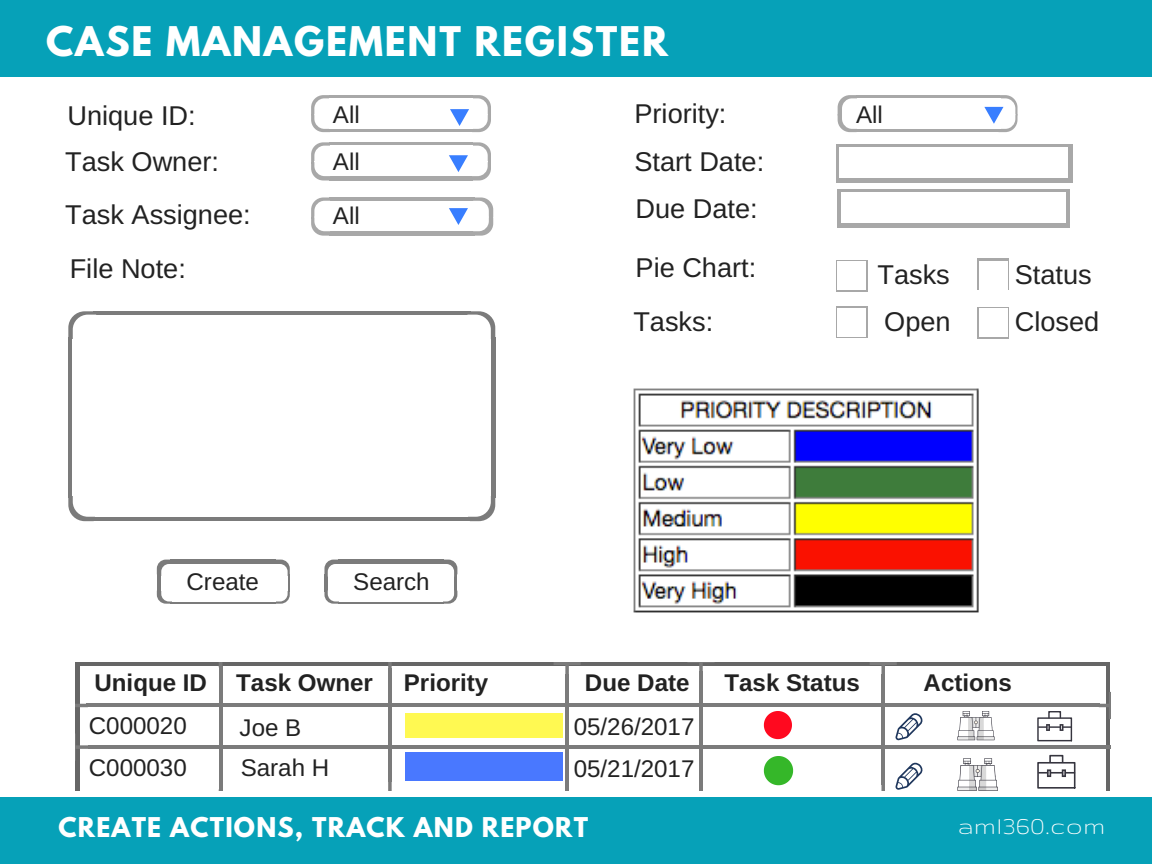
<style>
.page{position:relative;width:1152px;height:864px;background:#fff}
.page>*{position:absolute;margin:0;border:0;box-sizing:border-box;transform-origin:0 0}
.t1{font:700 36.3px "League Spartan";letter-spacing:.05em;color:#fff}
.t2{font:27.15px/54px "Arimo";color:#222}
.t3{font:27.15px "Gruppo";letter-spacing:.03em;color:#fff}
.t4{font:24.15px/42.8px "Arimo";color:#222}
.t5{font:700 24.15px "Arimo";color:#222}
.t6{font:700 24.15px "League Spartan";letter-spacing:.05em;color:#fff}
</style>
<div class="page">
<div style="left:0;top:0;width:1152px;height:76px;background:#009fb7"></div>
<div style="left:329px;top:95px;width:144px;height:20px;background:#a8a8a8"></div>
<div style="left:329px;top:114px;width:144px;height:18px;background:#a8a8a8"></div>
<div style="left:329px;top:98px;width:144px;height:17px;background:#fff"></div>
<div style="left:329px;top:114px;width:144px;height:15px;background:#fff"></div>
<svg style="left:311px;top:95px;width:18px;height:37px"></svg>
<svg style="left:330px;top:142px;width:119px;height:3px"></svg>
<div style="left:329px;top:163px;width:144px;height:18px;background:#a8a8a8"></div>
<div style="left:330px;top:197px;width:145px;height:21px;background:#a8a8a8"></div>
<div style="left:330px;top:218px;width:145px;height:18px;background:#a8a8a8"></div>
<div style="left:330px;top:161px;width:143px;height:15px;background:#fff"></div>
<svg style="left:311px;top:142px;width:19px;height:39px"></svg>
<div style="left:330px;top:201px;width:144px;height:17px;background:#fff"></div>
<div style="left:330px;top:217px;width:144px;height:14px;background:#fff"></div>
<svg style="left:311px;top:197px;width:19px;height:39px"></svg>
<svg style="left:449px;top:197px;width:44px;height:39px"></svg>
<svg style="left:449px;top:142px;width:42px;height:39px"></svg>
<svg style="left:450px;top:95px;width:41px;height:37px"></svg>
<div style="left:836px;top:144px;width:236px;height:38px;background:#a8a8a8"></div>
<div style="left:837px;top:189px;width:233px;height:38px;background:#a8a8a8"></div>
<div style="left:839px;top:147px;width:229px;height:31px;background:#fff"></div>
<div style="left:842px;top:192px;width:224px;height:31px;background:#fff"></div>
<svg style="left:836px;top:306px;width:31px;height:31px"></svg>
<div style="left:837px;top:308px;width:28px;height:28px;background:#fff"></div>
<div style="left:75px;top:662px;width:1035px;height:129px;background:#666"></div>
<div style="left:80px;top:666px;width:1026px;height:127px;background:#fff"></div>
<hr style="left:881px;top:674px;width:4px;height:110px;background:#7b7b7b">
<svg style="left:870px;top:662px;width:27px;height:12px"></svg>
<hr style="left:87px;top:704px;width:1013px;height:3px;background:#7b7b7b">
<svg style="left:1099px;top:692px;width:12px;height:27px"></svg>
<svg style="left:75px;top:703px;width:13px;height:5px"></svg>
<hr style="left:88px;top:745px;width:1027px;height:4px;background:#7b7b7b">
<svg style="left:75px;top:734px;width:13px;height:26px"></svg>
<hr style="left:219px;top:666px;width:3px;height:125px;background:#7b7b7b">
<svg style="left:218px;top:662px;width:5px;height:5px"></svg>
<hr style="left:388px;top:668px;width:4px;height:113px;background:#7b7b7b">
<svg style="left:388px;top:662px;width:4px;height:6px"></svg>
<svg style="left:388px;top:781px;width:4px;height:10px"></svg>
<hr style="left:565px;top:674px;width:4px;height:119px;background:#7b7b7b">
<svg style="left:554px;top:662px;width:27px;height:12px"></svg>
<hr style="left:699px;top:672px;width:4px;height:119px;background:#7b7b7b">
<svg style="left:688px;top:662px;width:26px;height:10px"></svg>
<div style="left:405px;top:713px;width:157px;height:25px;background:#fff952"></div>
<div style="left:405px;top:753px;width:157px;height:28px;background:#4978ff"></div>
<div style="left:1111px;top:648px;width:41px;height:166px;background:#fff"></div>
<svg style="left:56px;top:791px;width:1068px;height:7px"></svg>
<div style="left:0;top:798px;width:1152px;height:66px;background:#009fb7"></div>
<svg style="left:896px;top:713px;width:26px;height:27px"></svg>
<hr style="left:957px;top:737px;width:18px;height:3px;background:#36353f">
<svg style="left:958px;top:711px;width:36px;height:29px"></svg>
<svg style="left:1037px;top:711px;width:35px;height:30px"></svg>
<svg style="left:1037px;top:755px;width:38px;height:34px"></svg>
<hr style="left:957px;top:787px;width:20px;height:4px;background:#8b8b91">
<svg style="left:958px;top:758px;width:40px;height:33px"></svg>
<svg style="left:870px;top:763px;width:52px;height:35px"></svg>
<div style="left:470px;top:338px;width:25px;height:160px;background:#7b7b7b"></div>
<div style="left:93px;top:311px;width:378px;height:27px;background:#7b7b7b"></div>
<svg style="left:68px;top:339px;width:4px;height:156px"></svg>
<div style="left:93px;top:497px;width:378px;height:24px;background:#7b7b7b"></div>
<svg style="left:467px;top:311px;width:28px;height:28px"></svg>
<div style="left:467px;top:339px;width:24px;height:157px;background:#fff"></div>
<div style="left:95px;top:315px;width:373px;height:24px;background:#fff"></div>
<svg style="left:68px;top:311px;width:28px;height:28px"></svg>
<div style="left:95px;top:495px;width:373px;height:22px;background:#fff"></div>
<svg style="left:68px;top:495px;width:27px;height:26px"></svg>
<svg style="left:468px;top:496px;width:27px;height:25px"></svg>
<div style="left:856px;top:95px;width:143px;height:20px;background:#a8a8a8"></div>
<div style="left:856px;top:114px;width:143px;height:18px;background:#a8a8a8"></div>
<div style="left:857px;top:98px;width:143px;height:17px;background:#fff"></div>
<div style="left:857px;top:114px;width:143px;height:15px;background:#fff"></div>
<svg style="left:838px;top:95px;width:19px;height:37px"></svg>
<svg style="left:984px;top:95px;width:34px;height:37px"></svg>
<svg style="left:978px;top:259px;width:31px;height:31px"></svg>
<div style="left:980px;top:261px;width:28px;height:28px;background:#fff"></div>
<svg style="left:978px;top:307px;width:31px;height:32px"></svg>
<div style="left:980px;top:308px;width:28px;height:28px;background:#fff"></div>
<div style="left:276px;top:574px;width:14px;height:17px;background:#7b7b7b"></div>
<div style="left:170px;top:560px;width:106px;height:14px;background:#7b7b7b"></div>
<div style="left:157px;top:574px;width:14px;height:17px;background:#7b7b7b"></div>
<svg style="left:173px;top:602px;width:103px;height:2px"></svg>
<div style="left:443px;top:574px;width:14px;height:17px;background:#7b7b7b"></div>
<div style="left:338px;top:560px;width:106px;height:14px;background:#7b7b7b"></div>
<div style="left:324px;top:574px;width:14px;height:17px;background:#7b7b7b"></div>
<svg style="left:340px;top:602px;width:102px;height:2px"></svg>
<svg style="left:443px;top:560px;width:14px;height:16px"></svg>
<div style="left:442px;top:576px;width:12px;height:15px;background:#fff"></div>
<div style="left:339px;top:564px;width:104px;height:13px;background:#fff"></div>
<svg style="left:324px;top:560px;width:15px;height:17px"></svg>
<div style="left:328px;top:576px;width:12px;height:15px;background:#fff"></div>
<svg style="left:324px;top:590px;width:16px;height:14px"></svg>
<svg style="left:442px;top:591px;width:15px;height:13px"></svg>
<svg style="left:276px;top:560px;width:14px;height:16px"></svg>
<div style="left:276px;top:576px;width:12px;height:15px;background:#fff"></div>
<div style="left:173px;top:564px;width:103px;height:13px;background:#fff"></div>
<svg style="left:157px;top:560px;width:16px;height:16px"></svg>
<div style="left:161px;top:576px;width:12px;height:15px;background:#fff"></div>
<svg style="left:157px;top:591px;width:16px;height:13px"></svg>
<svg style="left:276px;top:591px;width:14px;height:13px"></svg>
<svg style="left:764px;top:711px;width:28px;height:28px"></svg>
<svg style="left:764px;top:756px;width:29px;height:29px"></svg>
<img style="left:633px;top:388px;width:346px;height:225px">
<h1 class="t1" style="left:46px;top:24px;width:623px">CASE MANAGEMENT REGISTER</h1>
<p class="t2" style="left:65px;top:92px;width:155px;line-height:46.2px">Unique ID:<br>Task Owner:</p>
<p class="t2" style="left:65px;top:187px;width:187px">Task Assignee:<br>File Note:</p>
<p class="t4" style="left:333px;top:91px;width:28px;line-height:47.2px">All<br>All</p>
<p class="t4" style="left:333px;top:194px;width:28px">All</p>
<p class="t4" style="left:187px;top:560px;width:74px">Create</p>
<p class="t4" style="left:353px;top:560px;width:78px">Search</p>
<p class="t2" style="left:634px;top:89px;width:131px;line-height:47.8px">Priority:<br>Start Date:<br>Due Date:</p>
<p class="t2" style="left:633px;top:240px;width:124px">Pie Chart:<br>Tasks:</p>
<p class="t4" style="left:856px;top:93px;width:28px">All</p>
<p class="t2" style="left:877px;top:247px;width:74px">Tasks</p>
<p class="t2" style="left:1015px;top:247px;width:78px">Status</p>
<p class="t2" style="left:884px;top:294px;width:68px">Open</p>
<p class="t2" style="left:1015px;top:294px;width:86px">Closed</p>
<p class="t5" style="left:94px;top:669px;width:280px">Unique ID Task Owner</p>
<p class="t5" style="left:404px;top:669px;width:86px">Priority</p>
<p class="t5" style="left:585px;top:669px;width:106px">Due Date</p>
<p class="t5" style="left:724px;top:669px;width:137px">Task Status</p>
<p class="t5" style="left:924px;top:669px;width:90px">Actions</p>
<p class="t4" style="left:89px;top:704px;width:99px">C000020<br>C000030</p>
<p class="t4" style="left:240px;top:707px;width:91px;line-height:40.5px">Joe B<br>Sarah H</p>
<p class="t4" style="left:574px;top:705px;width:122px">05/26/2017<br>05/21/2017</p>
<p class="t6" style="left:58px;top:815px;width:531px">CREATE ACTIONS, TRACK AND REPORT</p>
<p class="t3" style="left:958px;top:812px;width:149px">aml360.com</p>
<p class="t6" style="left:58px;top:817px;width:284px">TAILORED SOLUTION</p>
</div>
